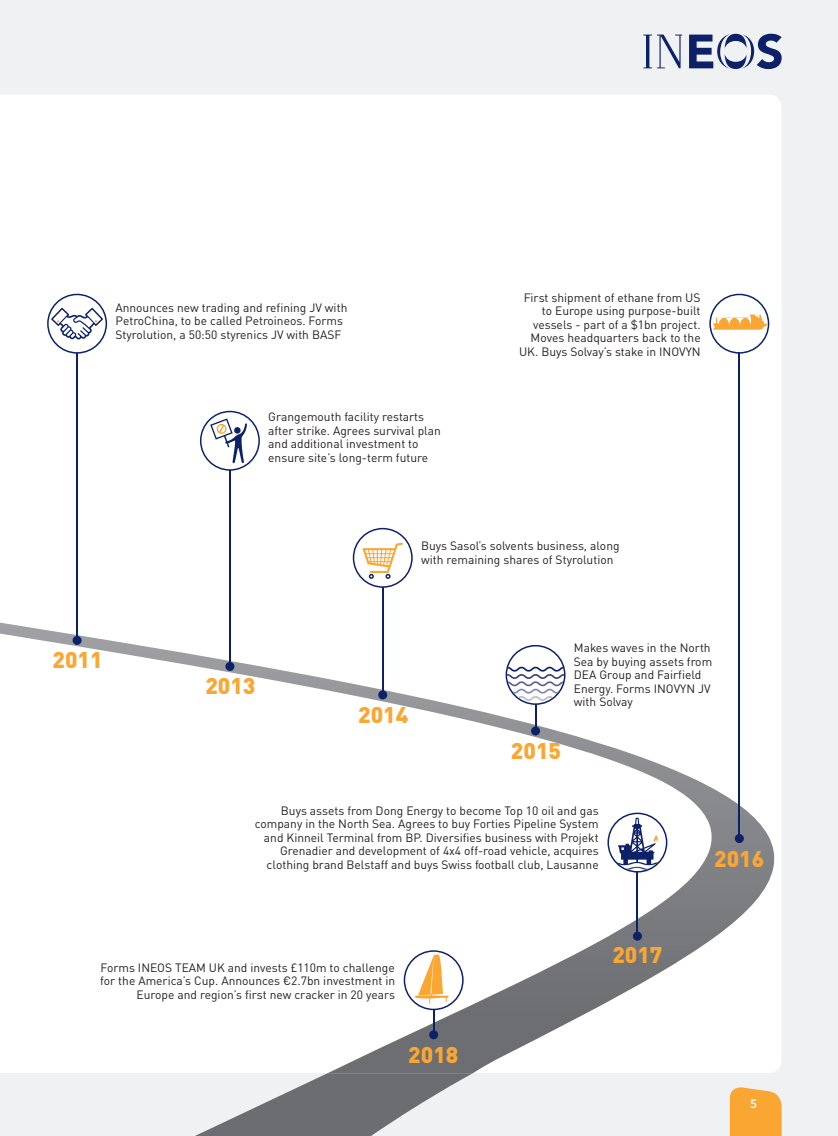
<style>
.page{position:relative;width:838px;height:1136px;background:#fff}
.page>*{position:absolute;margin:0;border:0;box-sizing:border-box;transform-origin:0 0}
.t1{font:900 22.5px "DINOT";color:#faa633}
.t2{font:600 13.5px "Source Sans Pro";color:#fff}
.t3{font:12px/13.5px "DINOT";color:#231f20}
</style>
<div class="page">
<div style="left:0;top:0;width:838px;height:1135px;background:#f0f1f2"></div>
<svg style="left:730px;top:1087px;width:51px;height:48px;background:#f9ab40"></svg>
<svg style="left:689px;top:34px;width:92px;height:35px"></svg>
<svg style="left:643px;top:35px;width:39px;height:33px"></svg>
<div style="left:0;top:95px;width:781px;height:976px;background:#fff"></div>
<svg style="left:0;top:622px;width:775px;height:450px"></svg>
<div style="left:429px;top:1030px;width:9px;height:9px;background:#0d2169;border-radius:50%"></div>
<hr style="left:636px;top:871px;width:2px;height:65px;background:#0d2169">
<div style="left:633px;top:931px;width:9px;height:9px;background:#0d2169;border-radius:50%"></div>
<hr style="left:738px;top:353px;width:2px;height:485px;background:#0d2169">
<svg style="left:734px;top:833px;width:10px;height:10px"></svg>
<div style="left:531px;top:726px;width:9px;height:9px;background:#0d2169;border-radius:50%"></div>
<hr style="left:382px;top:587px;width:1px;height:108px;background:#0d2169">
<div style="left:378px;top:690px;width:9px;height:9px;background:#0d2169;border-radius:50%"></div>
<hr style="left:229px;top:470px;width:2px;height:196px;background:#0d2169">
<div style="left:225px;top:662px;width:9px;height:9px;background:#0d2169;border-radius:50%"></div>
<hr style="left:76px;top:353px;width:2px;height:287px;background:#0d2169">
<div style="left:73px;top:635px;width:9px;height:10px;background:#0d2169;border-radius:50%"></div>
<svg style="left:47px;top:294px;width:60px;height:59px"></svg>
<svg style="left:353px;top:528px;width:60px;height:59px"></svg>
<svg style="left:200px;top:411px;width:60px;height:59px"></svg>
<svg style="left:505px;top:645px;width:60px;height:86px"></svg>
<svg style="left:709px;top:294px;width:60px;height:59px"></svg>
<svg style="left:607px;top:812px;width:60px;height:60px"></svg>
<svg style="left:404px;top:950px;width:59px;height:84px"></svg>
<svg style="left:150px;top:1072px;width:323px;height:63px"></svg>
<p class="t3" style="left:115px;top:300px;width:233px">Announces new trading and refining JV with<br>PetroChina, to be called Petroineos. Forms<br>Styrolution, a 50:50 styrenics JV with BASF</p>
<p class="t3" style="left:268px;top:410px;width:174px">Grangemouth facility restarts after strike. Agrees survival plan and additional investment to ensure site’s long-term future</p>
<p class="t3" style="left:519px;top:290px;width:183px;text-align:right">First shipment of ethane from US to Europe using purpose-built vessels - part of a $1bn project.<br>Moves headquarters back to the<br>UK. Buys Solvay’s stake in INOVYN</p>
<h1 class="t1" style="left:53px;top:645px;width:52px">2011</h1>
<h1 class="t1" style="left:205px;top:671px;width:52px">2013</h1>
<p class="t3" style="left:421px;top:539px;width:200px">Buys Sasol’s solvents business, along with remaining shares of Styrolution</p>
<h1 class="t1" style="left:358px;top:699px;width:52px">2014</h1>
<h1 class="t1" style="left:511px;top:735px;width:52px">2015</h1>
<p class="t3" style="left:574px;top:641px;width:140px">Makes waves in the North<br>Sea by buying assets from<br>DEA Group and Fairfield<br>Energy. Forms INOVYN JV with Solvay</p>
<p class="t3" style="left:255px;top:803px;width:345px;text-align:right">Buys assets from Dong Energy to become Top 10 oil and gas company in the North Sea. Agrees to buy Forties Pipeline System and Kinneil Terminal from BP. Diversifies business with Projekt Grenadier and development of 4x4 off-road vehicle, acquires clothing brand Belstaff and buys Swiss football club, Lausanne</p>
<h1 class="t1" style="left:714px;top:844px;width:52px">2016</h1>
<p class="t3" style="left:100px;top:960px;width:296px;text-align:right">Forms INEOS TEAM UK and invests £110m to challenge for the America’s Cup. Announces €2.7bn investment in<br>Europe and region’s first new cracker in 20 years</p>
<h1 class="t1" style="left:408px;top:1039px;width:52px">2018</h1>
<h1 class="t1" style="left:612px;top:939px;width:52px">2017</h1>
<p class="t2" style="left:750px;top:1094px;width:8px">5</p>
</div>
